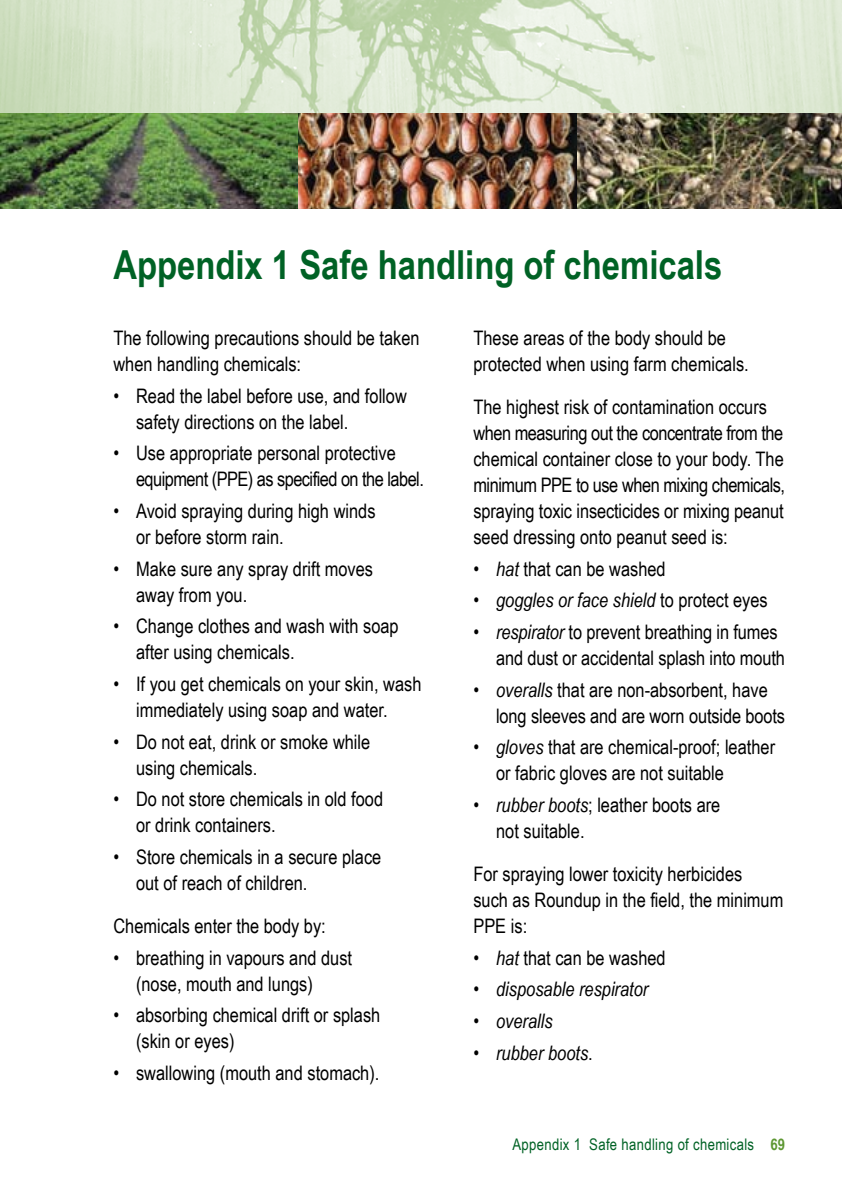
<style>
.page{position:relative;width:842px;height:1191px;background:#fff}
.page>*{position:absolute;margin:0;border:0;box-sizing:border-box;transform-origin:0 0}
.t1{font:700 40px "Arial Narrow";color:#006225}
.t2{font:20px/26px "Arial Narrow";color:#000}
.t3{font:italic 20px "Arial Narrow";color:#000}
.t4{font:16px "Arial Narrow";letter-spacing:.02em;color:#006225}
.s1{font-style:italic}
.s2{font-style:normal}
.s3{font-weight:700;color:#5d9732}
</style>
<div class="page">
<img style="left:0;top:0;width:842px;height:208px">
<h1 class="t1" style="left:113px;top:242px;width:610px">Appendix 1 Safe handling of chemicals</h1>
<p class="t2" style="left:113px;top:325px;width:308px">The following precautions should be taken when handling chemicals:</p>
<p class="t2" style="left:136px;top:382px;width:272px;text-indent:-23px">• Read the label before use, and follow safety directions on the label.</p>
<p class="t2" style="left:136px;top:440px;width:289px;text-indent:-23px">• Use appropriate personal protective equipment (PPE) as specified on the label.</p>
<p class="t2" style="left:136px;top:498px;width:241px;text-indent:-23px">• Avoid spraying during high winds or before storm rain.</p>
<p class="t2" style="left:136px;top:555px;width:238px;text-indent:-23px">• Make sure any spray drift moves away from you.</p>
<p class="t2" style="left:136px;top:613px;width:264px;text-indent:-23px">• Change clothes and wash with soap after using chemicals.</p>
<p class="t2" style="left:113px;top:671px;width:310px;text-align:center">• If you get chemicals on your skin, wash immediately using soap and water.</p>
<p class="t2" style="left:136px;top:728px;width:236px;text-indent:-23px">• Do not eat, drink or smoke while using chemicals.</p>
<p class="t2" style="left:136px;top:786px;width:249px;text-indent:-23px">• Do not store chemicals in old food or drink containers.</p>
<p class="t2" style="left:136px;top:844px;width:247px;text-indent:-23px">• Store chemicals in a secure place out of reach of children.</p>
<p class="t2" style="left:113px;top:913px;width:214px">Chemicals enter the body by:</p>
<p class="t2" style="left:136px;top:944px;width:218px;text-indent:-23px">• breathing in vapours and dust (nose, mouth and lungs)</p>
<p class="t2" style="left:136px;top:1002px;width:246px;text-indent:-23px">• absorbing chemical drift or splash (skin or eyes)</p>
<p class="t2" style="left:113px;top:1059px;width:268px">• swallowing (mouth and stomach).</p>
<p class="t2" style="left:473px;top:325px;width:277px">These areas of the body should be protected when using farm chemicals.</p>
<p class="t2" style="left:473px;top:394px;width:313px">The highest risk of contamination occurs when measuring out the concentrate from the chemical container close to your body. The minimum PPE to use when mixing chemicals, spraying toxic insecticides or mixing peanut seed dressing onto peanut seed is:</p>
<p class="t2" style="left:473px;top:555px;width:194px">• <span class="s1">hat</span> that can be washed</p>
<p class="t3" style="left:473px;top:589px;width:296px"><span class="s2">•</span> goggles or face shield <span class="s2">to protect eyes</span></p>
<p class="t2" style="left:496px;top:619px;width:290px;text-indent:-23px">• <span class="s1">respirator</span> to prevent breathing in fumes and dust or accidental splash into mouth</p>
<p class="t2" style="left:496px;top:676px;width:291px;text-indent:-23px">• <span class="s1">overalls</span> that are non‑absorbent, have long sleeves and are worn outside boots</p>
<p class="t2" style="left:496px;top:734px;width:280px;text-indent:-23px">• <span class="s1">gloves</span> that are chemical‑proof; leather or fabric gloves are not suitable</p>
<p class="t2" style="left:496px;top:792px;width:226px;text-indent:-23px">• <span class="s1">rubber boots</span>; leather boots are not suitable.</p>
<p class="t2" style="left:473px;top:861px;width:311px">For spraying lower toxicity herbicides<br>such as Roundup in the field, the minimum<br>PPE is:</p>
<p class="t2" style="left:473px;top:944px;width:194px">• <span class="s1">hat</span> that can be washed</p>
<p class="t3" style="left:473px;top:978px;width:176px"><span class="s2">•</span> disposable respirator</p>
<p class="t3" style="left:473px;top:1009px;width:81px"><span class="s2">•</span> overalls</p>
<p class="t3" style="left:473px;top:1041px;width:121px"><span class="s2">•</span> rubber boots<span class="s2">.</span></p>
<p class="t4" style="left:512px;top:1135px;width:274px">Appendix 1 Safe handling of chemicals <span class="s3">69</span></p>
</div>
